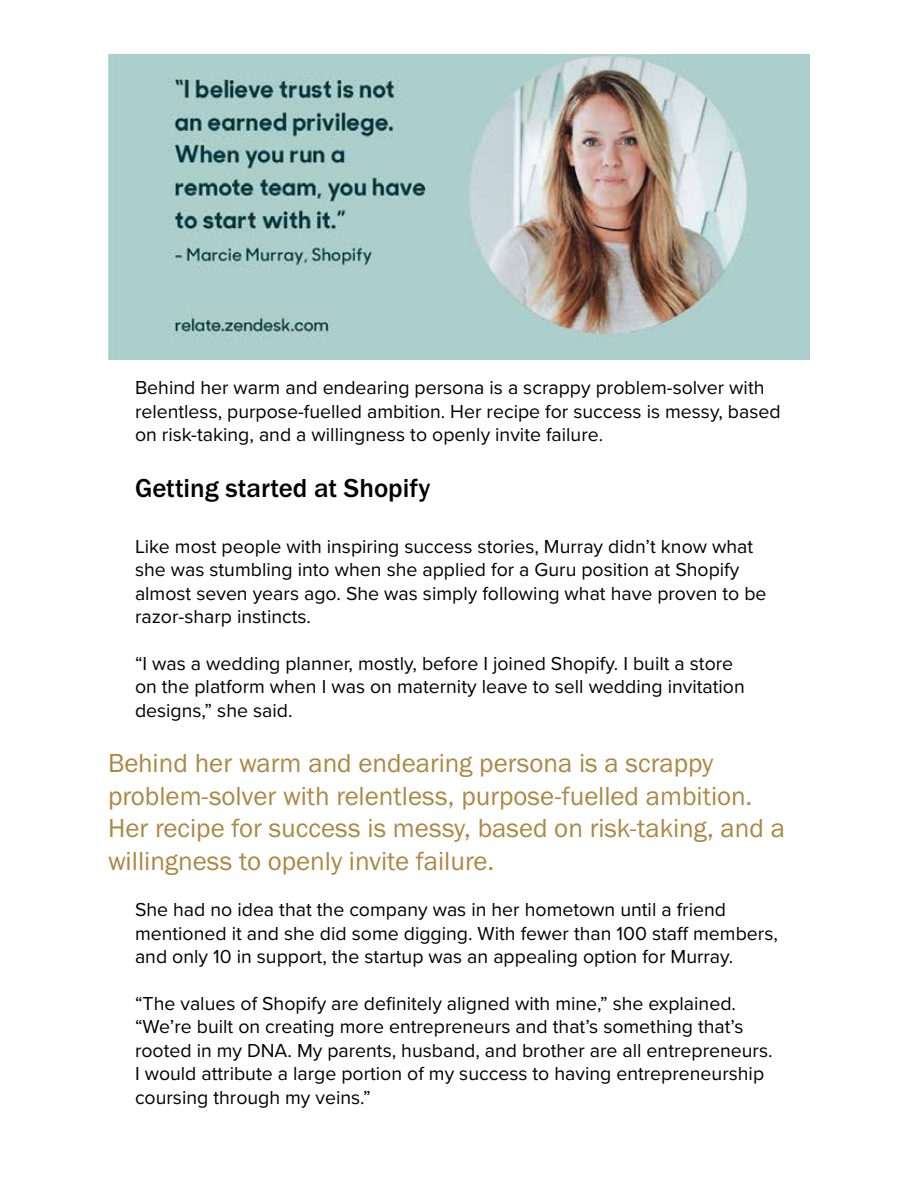
<style>
.page{position:relative;width:918px;height:1188px;background:#fff}
.page>*{position:absolute;margin:0;border:0;box-sizing:border-box;transform-origin:0 0}
.t1{font:27px/32.4px "Franklin Gothic URW Boo";color:#ac8844}
.t2{font:500 27px "Franklin Gothic URW";color:#000}
.t3{font:19.5px/23.4px "Proxima Nova";color:#000}
</style>
<div class="page">
<img style="left:108px;top:54px;width:702px;height:306px">
<p class="t3" style="left:135px;top:375px;width:647px">Behind her warm and endearing persona is a scrappy problem-solver with relentless, purpose-fuelled ambition. Her recipe for success is messy, based on risk-taking, and a willingness to openly invite failure.</p>
<h1 class="t2" style="left:135px;top:471px;width:297px">Getting started at Shopify</h1>
<p class="t3" style="left:135px;top:534px;width:633px">Like most people with inspiring success stories, Murray didn’t know what she was stumbling into when she applied for a Guru position at Shopify almost seven years ago. She was simply following what have proven to be razor-sharp instincts.</p>
<p class="t3" style="left:135px;top:651px;width:611px">“I was a wedding planner, mostly, before I joined Shopify. I built a store on the platform when I was on maternity leave to sell wedding invitation designs,” she said.</p>
<h1 class="t1" style="left:108px;top:747px;width:679px">Behind her warm and endearing persona is a scrappy problem-solver with relentless, purpose-fuelled ambition.<br>Her recipe for success is messy, based on risk-taking, and a willingness to openly invite failure.</h1>
<p class="t3" style="left:135px;top:897px;width:644px">She had no idea that the company was in her hometown until a friend mentioned it and she did some digging. With fewer than 100 staff members, and only 10 in support, the startup was an appealing option for Murray.</p>
<p class="t3" style="left:135px;top:991px;width:639px">“The values of Shopify are definitely aligned with mine,” she explained. “We’re built on creating more entrepreneurs and that’s something that’s rooted in my DNA. My parents, husband, and brother are all entrepreneurs.<br>I would attribute a large portion of my success to having entrepreneurship coursing through my veins.”</p>
</div>
